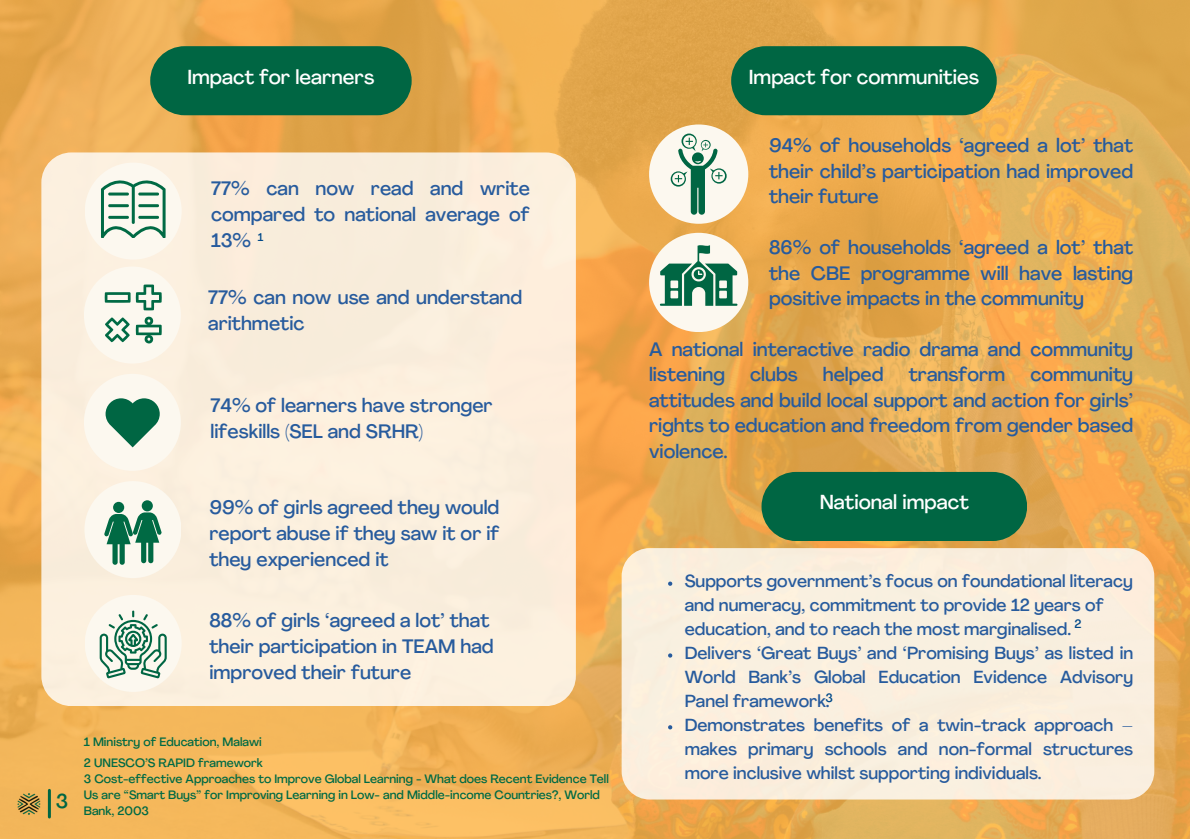
<style>
.page{position:relative;width:1190px;height:839px;background:#fff}
.page>*{position:absolute;margin:0;border:0;box-sizing:border-box;transform-origin:0 0}
.t1{font:500 20px "Agrandir";color:#fff}
.t2{font:500 20px "Agrandir";color:#006643}
.t3{font:500 19.2px/25.6px "Agrandir";color:#275b9d;text-align:justify}
.t4{font:500 17.2px/24px "Agrandir";color:#275b9d;text-align:justify}
.t5{font:500 12px/16px "Agrandir";color:#006a44}
.t6{font:500 12px "Agrandir";color:#014989}
.t7{font:500 11px "Agrandir";color:#014989}
</style>
<div class="page">
<img style="left:0;top:0;width:1190px;height:838px">
<img style="left:15px;top:790px;width:27px;height:27px">
<hr style="left:48px;top:790px;width:3px;height:27px;background:#006643">
<div style="left:150px;top:46px;width:262px;height:69px;background:#006643;border-radius:35px"></div>
<div style="left:731px;top:46px;width:266px;height:69px;background:#006643;border-radius:35px"></div>
<div style="left:649px;top:233px;width:99px;height:99px;background:#fcf8ef;border-radius:50%"></div>
<svg style="left:660px;top:245px;width:77px;height:61px"></svg>
<div style="left:649px;top:124px;width:99px;height:100px;background:#fcf8ef;border-radius:50%"></div>
<svg style="left:671px;top:133px;width:55px;height:81px"></svg>
<div style="left:622px;top:548px;width:532px;height:251px;background:#faefde;border-radius:28px"></div>
<svg style="left:668px;top:581px;width:4px;height:4px"></svg>
<svg style="left:668px;top:653px;width:4px;height:4px"></svg>
<svg style="left:668px;top:725px;width:4px;height:4px"></svg>
<div style="left:41px;top:152px;width:535px;height:554px;background:#fcefdd;border-radius:30px"></div>
<div style="left:84px;top:266px;width:97px;height:97px;background:#fcf8ef;border-radius:50%"></div>
<svg style="left:105px;top:284px;width:57px;height:26px"></svg>
<svg style="left:105px;top:317px;width:25px;height:25px"></svg>
<svg style="left:136px;top:316px;width:26px;height:27px"></svg>
<div style="left:85px;top:162px;width:97px;height:97px;background:#fcf8ef;border-radius:50%"></div>
<svg style="left:101px;top:180px;width:64px;height:58px"></svg>
<div style="left:84px;top:481px;width:97px;height:97px;background:#fcf8ef;border-radius:50%"></div>
<div style="left:113px;top:502px;width:11px;height:11px;background:#006a44;border-radius:50%"></div>
<div style="left:142px;top:500px;width:11px;height:11px;background:#006a44;border-radius:50%"></div>
<svg style="left:104px;top:512px;width:57px;height:52px"></svg>
<div style="left:84px;top:374px;width:97px;height:97px;background:#fcf8ef;border-radius:50%"></div>
<svg style="left:106px;top:398px;width:54px;height:49px"></svg>
<div style="left:85px;top:595px;width:97px;height:97px;background:#fcf8ef;border-radius:50%"></div>
<svg style="left:100px;top:610px;width:67px;height:68px"></svg>
<div style="left:761px;top:472px;width:266px;height:69px;background:#006643;border-radius:35px"></div>
<p class="t1" style="left:187px;top:69px;width:189px">Impact for learners</p>
<p class="t1" style="left:749px;top:69px;width:232px">Impact for communities</p>
<p class="t3" style="left:211px;top:177px;width:320px">77% can now read and write compared to national average of 13%</p>
<p class="t7" style="left:258px;top:233px;width:7px">1</p>
<p class="t3" style="left:208px;top:286px;width:316px">77% can now use and understand arithmetic</p>
<h1 class="t3" style="left:211px;top:394px;width:284px">74% of learners have stronger lifeskills (SEL and SRHR)</h1>
<h1 class="t3" style="left:209px;top:496px;width:292px">99% of girls agreed they would report abuse if they saw it or if they experienced it</h1>
<h1 class="t3" style="left:209px;top:609px;width:286px;text-align:left">88% of girls ‘agreed a lot’ that their participation in TEAM had improved their future</h1>
<p class="t2" style="left:56px;top:793px;width:14px">3</p>
<p class="t5" style="left:84px;top:735px;width:179px">1 Ministry of Education, Malawi</p>
<p class="t5" style="left:84px;top:755px;width:180px">2 UNESCO’S RAPID framework</p>
<p class="t5" style="left:84px;top:771px;width:526px">3 Cost-effective Approaches to Improve Global Learning - What does Recent Evidence Tell<br>Us are “Smart Buys” for Improving Learning in Low- and Middle-income Countries?, World<br>Bank, 2003</p>
<p class="t3" style="left:769px;top:135px;width:366px">94% of households ‘agreed a lot’ that their child’s participation had improved their future</p>
<p class="t3" style="left:769px;top:237px;width:366px">86% of households ‘agreed a lot’ that the CBE programme will have lasting positive impacts in the community</p>
<p class="t3" style="left:649px;top:338px;width:486px">A national interactive radio drama and community listening</p>
<p class="t3" style="left:750px;top:363px;width:49px">clubs</p>
<p class="t3" style="left:823px;top:363px;width:62px">helped</p>
<p class="t3" style="left:909px;top:363px;width:98px">transform</p>
<p class="t3" style="left:649px;top:363px;width:486px;text-indent:381px">community attitudes and build local support and action for girls’ rights to education and freedom from gender based violence.</p>
<p class="t1" style="left:820px;top:494px;width:151px">National impact</p>
<p class="t4" style="left:685px;top:571px;width:450px;text-align:left">Supports government’s focus on foundational literacy and numeracy, commitment to provide 12 years of education, and to reach the most marginalised.</p>
<p class="t4" style="left:685px;top:642px;width:450px">Delivers ‘Great Buys’ and ‘Promising Buys’ as listed in World Bank’s Global Education Evidence Advisory Panel framework.</p>
<p class="t4" style="left:685px;top:714px;width:450px">Demonstrates benefits of a twin-track approach – makes primary schools and non-formal structures more inclusive whilst supporting individuals.</p>
<p class="t6" style="left:1074px;top:619px;width:9px">2</p>
<p class="t6" style="left:826px;top:693px;width:9px">3</p>
</div>
